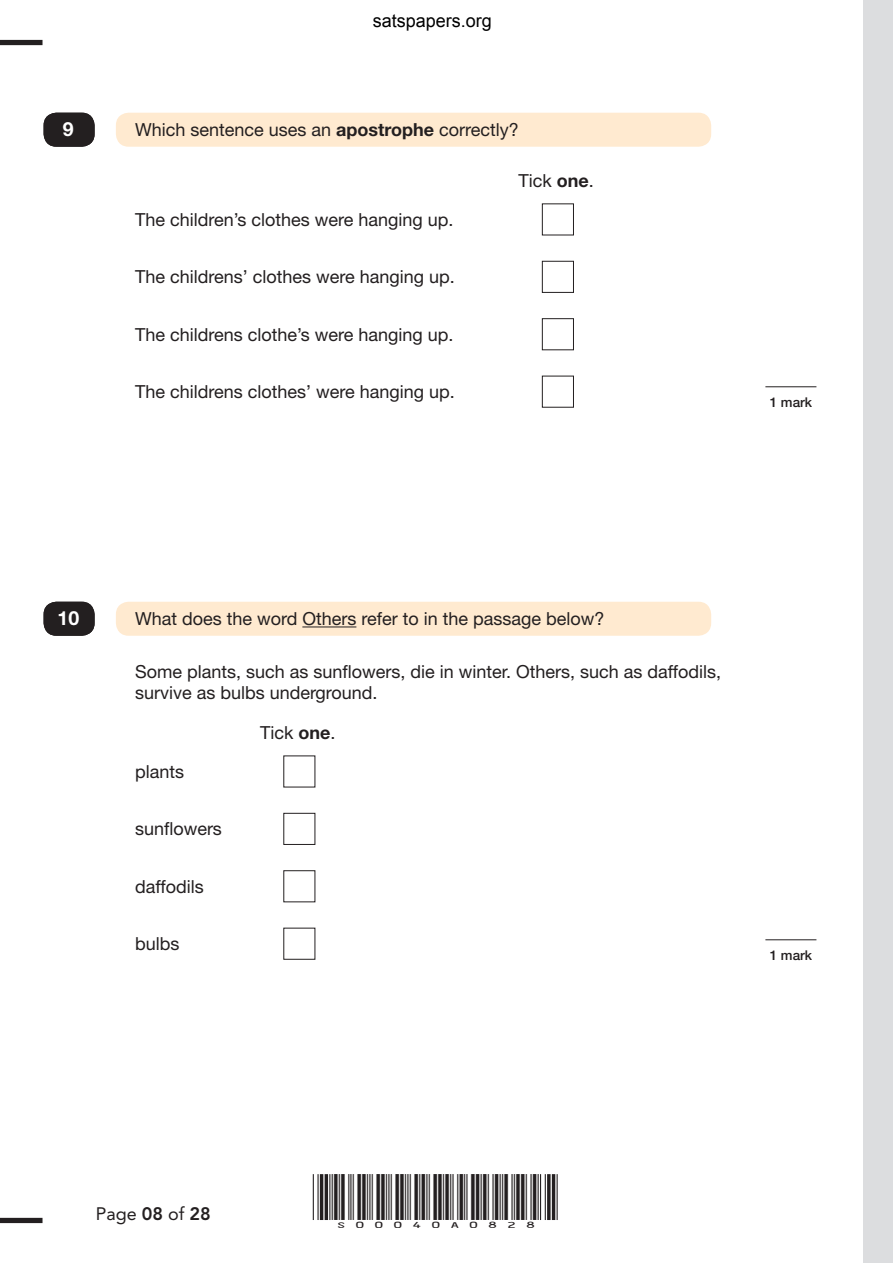
<style>
.page{position:relative;width:893px;height:1263px;background:#fff}
.page>*{position:absolute;margin:0;border:0;box-sizing:border-box;transform-origin:0 0}
.QUESTION_number{font:700 19.5px "Helvetica Neue LT Std";color:#fff}
.t1{font:18px/21px "Helvetica Neue LT Std";color:#231f20}
.t2{font:18px "Arial";color:#000}
.t3{font:18px "Avenir LT Std";color:#231f20}
.t4{font:15px "ID Automation HC39 M";color:#231f20;scale:1.3 1}
.t5{font:500 13.5px "Helvetica Neue LT Std";color:#231f20}
.s1{font-weight:700}
.s2{font-weight:800}
</style>
<div class="page">
<div style="left:863px;top:0;width:30px;height:1263px;background:#dcdddf"></div>
<div style="left:116px;top:113px;width:595px;height:34px;background:#ffead0;border-radius:13px"></div>
<div style="left:542px;top:203px;width:32px;height:32px;border:1px solid #231f20"></div>
<div style="left:542px;top:261px;width:32px;height:32px;border:1px solid #231f20"></div>
<div style="left:542px;top:318px;width:32px;height:32px;border:1px solid #231f20"></div>
<div style="left:542px;top:376px;width:32px;height:32px;border:1px solid #231f20"></div>
<hr style="left:765px;top:386px;width:51px;height:1px;background:#231f20">
<div style="left:44px;top:113px;width:51px;height:34px;background:#231f20;border-radius:13px"></div>
<div style="left:116px;top:602px;width:595px;height:34px;background:#ffead0;border-radius:13px"></div>
<hr style="left:302px;top:627px;width:54px;height:1px;background:#231f20">
<div style="left:283px;top:813px;width:32px;height:32px;border:1px solid #231f20"></div>
<hr style="left:765px;top:939px;width:51px;height:1px;background:#231f20">
<div style="left:44px;top:602px;width:51px;height:34px;background:#231f20;border-radius:13px"></div>
<hr style="left:329px;top:1174px;width:1px;height:46px;background:#231f20">
<hr style="left:317px;top:1174px;width:2px;height:46px;background:#231f20">
<hr style="left:313px;top:1174px;width:1px;height:46px;background:#231f20">
<hr style="left:325px;top:1174px;width:3px;height:46px;background:#231f20">
<hr style="left:320px;top:1174px;width:3px;height:46px;background:#231f20">
<hr style="left:557px;top:1174px;width:1px;height:46px;background:#231f20">
<hr style="left:545px;top:1174px;width:1px;height:46px;background:#231f20">
<hr style="left:540px;top:1174px;width:1px;height:46px;background:#231f20">
<hr style="left:552px;top:1174px;width:3px;height:46px;background:#231f20">
<svg style="left:547px;top:1174px;width:4px;height:46px"></svg>
<div style="left:0;top:40px;width:43px;height:5px;background:#231f20"></div>
<div style="left:0;top:1218px;width:43px;height:5px;background:#231f20"></div>
<p class="t2" style="left:373px;top:12px;width:120px">satspapers.org</p>
<p class="QUESTION_number" style="left:62px;top:117px;width:15px">X</p>
<p class="t1" style="left:135px;top:119px;width:385px">Which sentence uses an <span class="s1">apostrophe</span> correctly?</p>
<p class="QUESTION_number" style="left:63px;top:117px;width:12px">9</p>
<p class="t1" style="left:135px;top:209px;width:320px">The children’s clothes were hanging up.</p>
<p class="t1" style="left:135px;top:266px;width:321px">The childrens’ clothes were hanging up.</p>
<p class="t1" style="left:135px;top:323px;width:320px">The childrens clothe’s were hanging up.</p>
<p class="t1" style="left:135px;top:381px;width:321px">The childrens clothes’ were hanging up.</p>
<p class="t1" style="left:519px;top:169px;width:77px">Tick <span class="s1">one</span>.</p>
<p class="t5" style="left:770px;top:394px;width:44px">1 mark</p>
<p class="QUESTION_number" style="left:57px;top:606px;width:23px">10</p>
<p class="QUESTION_number" style="left:63px;top:606px;width:12px">7</p>
<p class="t1" style="left:135px;top:608px;width:471px">What does the word Others refer to in the passage below?</p>
<p class="t1" style="left:135px;top:661px;width:588px">Some plants, such as sunflowers, die in winter. Others, such as daffodils, survive as bulbs underground.</p>
<p class="t1" style="left:260px;top:721px;width:77px">Tick <span class="s1">one</span>.</p>
<p class="t1" style="left:135px;top:761px;width:51px">plants</p>
<p class="t1" style="left:135px;top:818px;width:88px">sunflowers</p>
<p class="t1" style="left:135px;top:875px;width:70px">daffodils</p>
<p class="t1" style="left:135px;top:933px;width:46px">bulbs</p>
<p class="t5" style="left:770px;top:947px;width:44px">1 mark</p>
<p class="t3" style="left:96px;top:1204px;width:117px">Page <span class="s2">08</span> of <span class="s2">28</span></p>
<p class="t4" style="left:332px;top:1206px;width:162px">S00040A0828</p>
</div>
